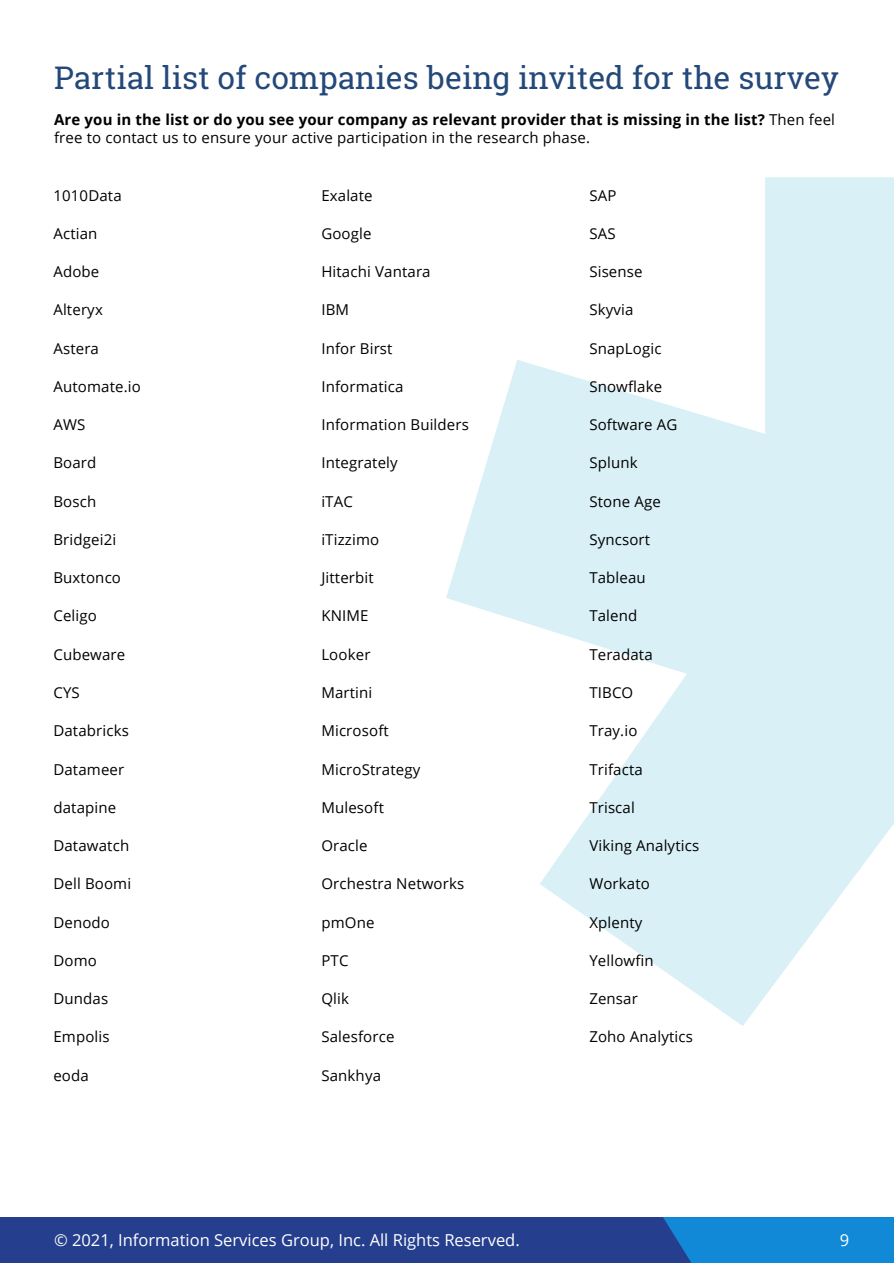
<style>
.page{position:relative;width:894px;height:1263px;background:#fff}
.page>*{position:absolute;margin:0;border:0;box-sizing:border-box;transform-origin:0 0}
.t1{font:31.5px "Roboto Slab";color:#23487a}
.t2{font:16.5px "Open Sans";color:#fff}
.bullet_level_1_no_in{font:15px "Open Sans";letter-spacing:.01em;color:#000}
.t3{font:700 15px/18px "Open Sans";letter-spacing:.01em;color:#000}
.s1{font-weight:400}
</style>
<div class="page">
<div style="left:0;top:1217px;width:893px;height:46px;background:#253f8e"></div>
<div style="left:663px;top:1217px;width:230px;height:46px;background:#1289d7"></div>
<svg style="left:446px;top:177px;width:447px;height:849px;fill:#d9f0f6"></svg>
<p class="t1" style="left:54px;top:56px;width:786px">Partial list of companies being invited for the survey</p>
<p class="t3" style="left:54px;top:110px;width:782px">Are you in the list or do you see your company as relevant provider that is missing in the list? <span class="s1">Then feel free to contact us to ensure your active participation in the research phase.</span></p>
<p class="bullet_level_1_no_in" style="left:53px;top:185px;width:70px">1010Data</p>
<p class="bullet_level_1_no_in" style="left:53px;top:223px;width:46px">Actian</p>
<p class="bullet_level_1_no_in" style="left:53px;top:261px;width:47px">Adobe</p>
<p class="bullet_level_1_no_in" style="left:53px;top:300px;width:51px">Alteryx</p>
<p class="bullet_level_1_no_in" style="left:53px;top:338px;width:47px">Astera</p>
<p class="bullet_level_1_no_in" style="left:53px;top:376px;width:89px">Automate.io</p>
<p class="bullet_level_1_no_in" style="left:53px;top:414px;width:33px">AWS</p>
<p class="bullet_level_1_no_in" style="left:53px;top:453px;width:45px">Board</p>
<p class="bullet_level_1_no_in" style="left:53px;top:491px;width:44px">Bosch</p>
<p class="bullet_level_1_no_in" style="left:53px;top:529px;width:64px">Bridgei2i</p>
<p class="bullet_level_1_no_in" style="left:53px;top:567px;width:69px">Buxtonco</p>
<p class="bullet_level_1_no_in" style="left:53px;top:606px;width:45px">Celigo</p>
<p class="bullet_level_1_no_in" style="left:53px;top:644px;width:73px">Cubeware</p>
<p class="bullet_level_1_no_in" style="left:53px;top:682px;width:28px">CYS</p>
<p class="bullet_level_1_no_in" style="left:53px;top:720px;width:77px">Databricks</p>
<p class="bullet_level_1_no_in" style="left:53px;top:759px;width:72px">Datameer</p>
<p class="bullet_level_1_no_in" style="left:53px;top:797px;width:64px">datapine</p>
<p class="bullet_level_1_no_in" style="left:53px;top:835px;width:77px">Datawatch</p>
<p class="bullet_level_1_no_in" style="left:53px;top:873px;width:79px">Dell Boomi</p>
<p class="bullet_level_1_no_in" style="left:53px;top:912px;width:58px">Denodo</p>
<p class="bullet_level_1_no_in" style="left:53px;top:950px;width:45px">Domo</p>
<p class="bullet_level_1_no_in" style="left:53px;top:988px;width:56px">Dundas</p>
<p class="bullet_level_1_no_in" style="left:53px;top:1026px;width:58px">Empolis</p>
<p class="bullet_level_1_no_in" style="left:53px;top:1065px;width:37px">eoda</p>
<p class="bullet_level_1_no_in" style="left:321px;top:185px;width:53px">Exalate</p>
<p class="bullet_level_1_no_in" style="left:321px;top:223px;width:52px">Google</p>
<p class="bullet_level_1_no_in" style="left:321px;top:261px;width:111px">Hitachi Vantara</p>
<p class="bullet_level_1_no_in" style="left:321px;top:300px;width:29px">IBM</p>
<p class="bullet_level_1_no_in" style="left:321px;top:338px;width:73px">Infor Birst</p>
<p class="bullet_level_1_no_in" style="left:321px;top:376px;width:84px">Informatica</p>
<p class="bullet_level_1_no_in" style="left:321px;top:414px;width:149px">Information Builders</p>
<p class="bullet_level_1_no_in" style="left:321px;top:453px;width:78px">Integrately</p>
<p class="bullet_level_1_no_in" style="left:321px;top:491px;width:33px">iTAC</p>
<p class="bullet_level_1_no_in" style="left:321px;top:529px;width:59px">iTizzimo</p>
<p class="bullet_level_1_no_in" style="left:321px;top:567px;width:54px">Jitterbit</p>
<p class="bullet_level_1_no_in" style="left:321px;top:606px;width:49px">KNIME</p>
<p class="bullet_level_1_no_in" style="left:321px;top:644px;width:51px">Looker</p>
<p class="bullet_level_1_no_in" style="left:321px;top:682px;width:52px">Martini</p>
<p class="bullet_level_1_no_in" style="left:321px;top:720px;width:69px">Microsoft</p>
<p class="bullet_level_1_no_in" style="left:321px;top:759px;width:100px">MicroStrategy</p>
<p class="bullet_level_1_no_in" style="left:321px;top:797px;width:64px">Mulesoft</p>
<p class="bullet_level_1_no_in" style="left:321px;top:835px;width:48px">Oracle</p>
<p class="bullet_level_1_no_in" style="left:321px;top:873px;width:144px">Orchestra Networks</p>
<p class="bullet_level_1_no_in" style="left:321px;top:912px;width:55px">pmOne</p>
<p class="bullet_level_1_no_in" style="left:321px;top:950px;width:29px">PTC</p>
<p class="bullet_level_1_no_in" style="left:321px;top:988px;width:29px">Qlik</p>
<p class="bullet_level_1_no_in" style="left:321px;top:1026px;width:75px">Salesforce</p>
<p class="bullet_level_1_no_in" style="left:321px;top:1065px;width:61px">Sankhya</p>
<p class="bullet_level_1_no_in" style="left:589px;top:185px;width:29px">SAP</p>
<p class="bullet_level_1_no_in" style="left:589px;top:223px;width:28px">SAS</p>
<p class="bullet_level_1_no_in" style="left:589px;top:261px;width:55px">Sisense</p>
<p class="bullet_level_1_no_in" style="left:589px;top:300px;width:46px">Skyvia</p>
<p class="bullet_level_1_no_in" style="left:589px;top:338px;width:74px">SnapLogic</p>
<p class="bullet_level_1_no_in" style="left:589px;top:376px;width:74px">Snowflake</p>
<p class="bullet_level_1_no_in" style="left:589px;top:414px;width:90px">Software AG</p>
<p class="bullet_level_1_no_in" style="left:589px;top:453px;width:50px">Splunk</p>
<p class="bullet_level_1_no_in" style="left:589px;top:491px;width:73px">Stone Age</p>
<p class="bullet_level_1_no_in" style="left:589px;top:529px;width:62px">Syncsort</p>
<p class="bullet_level_1_no_in" style="left:589px;top:567px;width:58px">Tableau</p>
<p class="bullet_level_1_no_in" style="left:589px;top:606px;width:49px">Talend</p>
<p class="bullet_level_1_no_in" style="left:589px;top:644px;width:65px">Teradata</p>
<p class="bullet_level_1_no_in" style="left:589px;top:682px;width:45px">TIBCO</p>
<p class="bullet_level_1_no_in" style="left:589px;top:720px;width:50px">Tray.io</p>
<p class="bullet_level_1_no_in" style="left:589px;top:759px;width:55px">Trifacta</p>
<p class="bullet_level_1_no_in" style="left:589px;top:797px;width:47px">Triscal</p>
<p class="bullet_level_1_no_in" style="left:589px;top:835px;width:111px">Viking Analytics</p>
<p class="bullet_level_1_no_in" style="left:589px;top:873px;width:62px">Workato</p>
<p class="bullet_level_1_no_in" style="left:589px;top:912px;width:55px">Xplenty</p>
<p class="bullet_level_1_no_in" style="left:589px;top:950px;width:66px">Yellowfin</p>
<p class="bullet_level_1_no_in" style="left:589px;top:988px;width:50px">Zensar</p>
<p class="bullet_level_1_no_in" style="left:589px;top:1026px;width:105px">Zoho Analytics</p>
<p class="t2" style="left:54px;top:1229px;width:467px">© 2021, Information Services Group, Inc. All Rights Reserved.</p>
<p class="t2" style="left:839px;top:1229px;width:11px">9</p>
</div>
